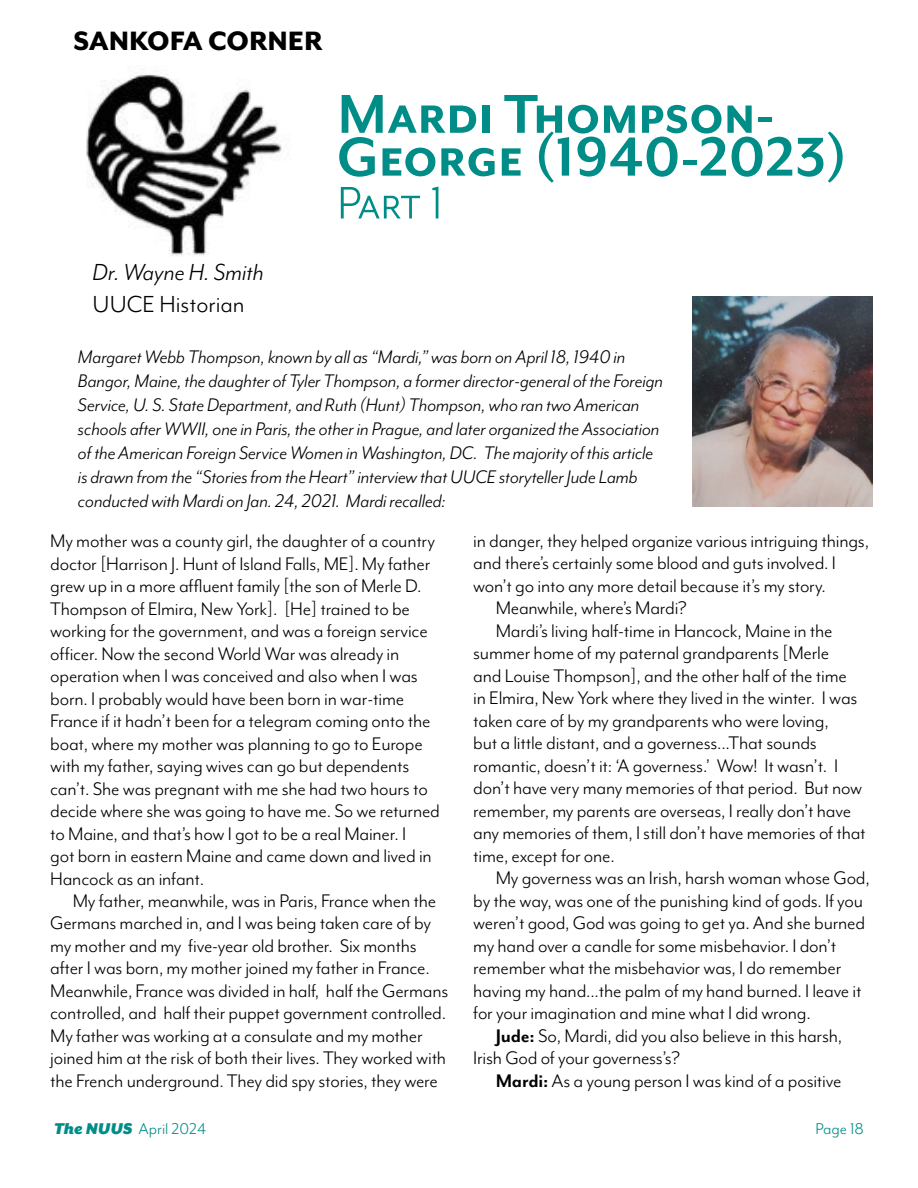
<style>
.page{position:relative;width:918px;height:1188px;background:#fff}
.page>*{position:absolute;margin:0;border:0;box-sizing:border-box;transform-origin:0 0}
.t1{font:700 63px "Mr Eaves Mod OT";color:#008d88}
.t2{font:52.5px "Mr Eaves Mod OT";color:#008d88}
.t3{font:800 30.6px "Mr Eaves Mod OT";color:#000}
.t4{font:italic 26.7px "Mr Eaves Mod OT";color:#000}
.t5{font:26.7px "Mr Eaves Mod OT";color:#000}
.t6{font:21px/22.5px "Mr Eaves Mod OT";letter-spacing:-.01em;color:#000}
.t7{font:italic 21px/24px "Mr Eaves Mod OT";letter-spacing:-.005em;color:#000}
.t8{font:18px "Mr Eaves Mod OT";color:#008d88}
.s1{font-weight:700}
.s2{font-family:"Mr Eaves XL San OT";font-weight:900;font-style:italic}
</style>
<div class="page">
<img style="left:86px;top:74px;width:196px;height:182px">
<img style="left:692px;top:297px;width:180px;height:209px">
<h3 class="t3" style="left:74px;top:23px;width:250px">SANKOFA CORNER</h3>
<h1 class="t1" style="left:337px;top:78px;width:438px">Mardi Thompson-</h1>
<h1 class="t1" style="left:337px;top:121px;width:512px">George (1940-2023)</h1>
<h2 class="t2" style="left:337px;top:174px;width:108px">Part 1</h2>
<p class="t4" style="left:93px;top:257px;width:173px">Dr. Wayne H. Smith</p>
<p class="t5" style="left:93px;top:289px;width:154px">UUCE Historian</p>
<p class="t7" style="left:78px;top:344px;width:587px">Margaret Webb Thompson, known by all as “Mardi,” was born on April 18, 1940 in Bangor, Maine, the daughter of Tyler Thompson, a former director-general of the Foreign Service, U. S. State Department, and Ruth (Hunt) Thompson, who ran two American schools after WWII, one in Paris, the other in Prague, and later organized the Association of the American Foreign Service Women in Washington, DC. The majority of this article is drawn from the “Stories from the Heart” interview that UUCE storyteller Jude Lamb conducted with Mardi on Jan. 24, 2021. Mardi recalled:</p>
<p class="t6" style="left:50px;top:529px;width:391px">My mother was a county girl, the daughter of a country doctor [Harrison J. Hunt of Island Falls, ME]. My father grew up in a more affluent family [the son of Merle D.<br>Thompson of Elmira, New York]. [He] trained to be working for the government, and was a foreign service officer. Now the second World War was already in operation when I was conceived and also when I was born. I probably would have been born in war-time France if it hadn’t been for a telegram coming onto the boat, where my mother was planning to go to Europe with my father, saying wives can go but dependents can’t. She was pregnant with me she had two hours to decide where she was going to have me. So we returned to Maine, and that’s how I got to be a real Mainer. I<br>got born in eastern Maine and came down and lived in Hancock as an infant.</p>
<p class="t6" style="left:50px;top:889px;width:400px;text-indent:22px">My father, meanwhile, was in Paris, France when the Germans marched in, and I was being taken care of by my mother and my five-year old brother. Six months after I was born, my mother joined my father in France.<br>Meanwhile, France was divided in half, half the Germans controlled, and half their puppet government controlled.<br>My father was working at a consulate and my mother joined him at the risk of both their lives. They worked with the French underground. They did spy stories, they were</p>
<p class="t6" style="left:473px;top:529px;width:397px">in danger, they helped organize various intriguing things,</p>
<p class="t6" style="left:473px;top:552px;width:364px">and there’s certainly some blood and guts involved. I</p>
<p class="t6" style="left:473px;top:574px;width:354px">won’t go into any more detail because it’s my story.</p>
<p class="t6" style="left:496px;top:597px;width:193px">Meanwhile, where’s Mardi?</p>
<p class="t6" style="left:496px;top:619px;width:338px">Mardi’s living half-time in Hancock, Maine in the</p>
<p class="t6" style="left:473px;top:642px;width:357px">summer home of my paternal grandparents [Merle</p>
<p class="t6" style="left:473px;top:664px;width:375px">and Louise Thompson], and the other half of the time</p>
<p class="t6" style="left:473px;top:687px;width:386px">in Elmira, New York where they lived in the winter. I was</p>
<p class="t6" style="left:473px;top:709px;width:357px">taken care of by my grandparents who were loving,</p>
<p class="t6" style="left:473px;top:732px;width:345px">but a little distant, and a governess...That sounds</p>
<p class="t6" style="left:473px;top:754px;width:366px">romantic, doesn’t it: ‘A governess.’ Wow! It wasn’t. I</p>
<p class="t6" style="left:473px;top:777px;width:391px">don’t have very many memories of that period. But now</p>
<p class="t6" style="left:473px;top:799px;width:379px">remember, my parents are overseas, I really don’t have</p>
<p class="t6" style="left:473px;top:822px;width:394px">any memories of them, I still don’t have memories of that</p>
<p class="t6" style="left:473px;top:844px;width:143px">time, except for one.</p>
<p class="t6" style="left:496px;top:867px;width:376px">My governess was an Irish, harsh woman whose God,</p>
<p class="t6" style="left:473px;top:889px;width:391px">by the way, was one of the punishing kind of gods. If you</p>
<p class="t6" style="left:473px;top:912px;width:393px">weren’t good, God was going to get ya. And she burned</p>
<p class="t6" style="left:473px;top:934px;width:365px">my hand over a candle for some misbehavior. I don’t</p>
<p class="t6" style="left:473px;top:957px;width:370px">remember what the misbehavior was, I do remember</p>
<p class="t6" style="left:473px;top:979px;width:390px">having my hand...the palm of my hand burned. I leave it</p>
<p class="t6" style="left:473px;top:1002px;width:339px">for your imagination and mine what I did wrong.</p>
<p class="t6" style="left:496px;top:1024px;width:348px"><span class="s1">Jude:</span> So, Mardi, did you also believe in this harsh,</p>
<p class="t6" style="left:473px;top:1047px;width:209px">Irish God of your governess’s?</p>
<p class="t6" style="left:496px;top:1069px;width:347px"><span class="s1">Mardi:</span> As a young person I was kind of a positive</p>
<p class="t8" style="left:54px;top:1119px;width:154px"><span class="s2">The NUUS</span> April 2024</p>
<p class="t8" style="left:815px;top:1119px;width:50px">Page 18</p>
</div>
